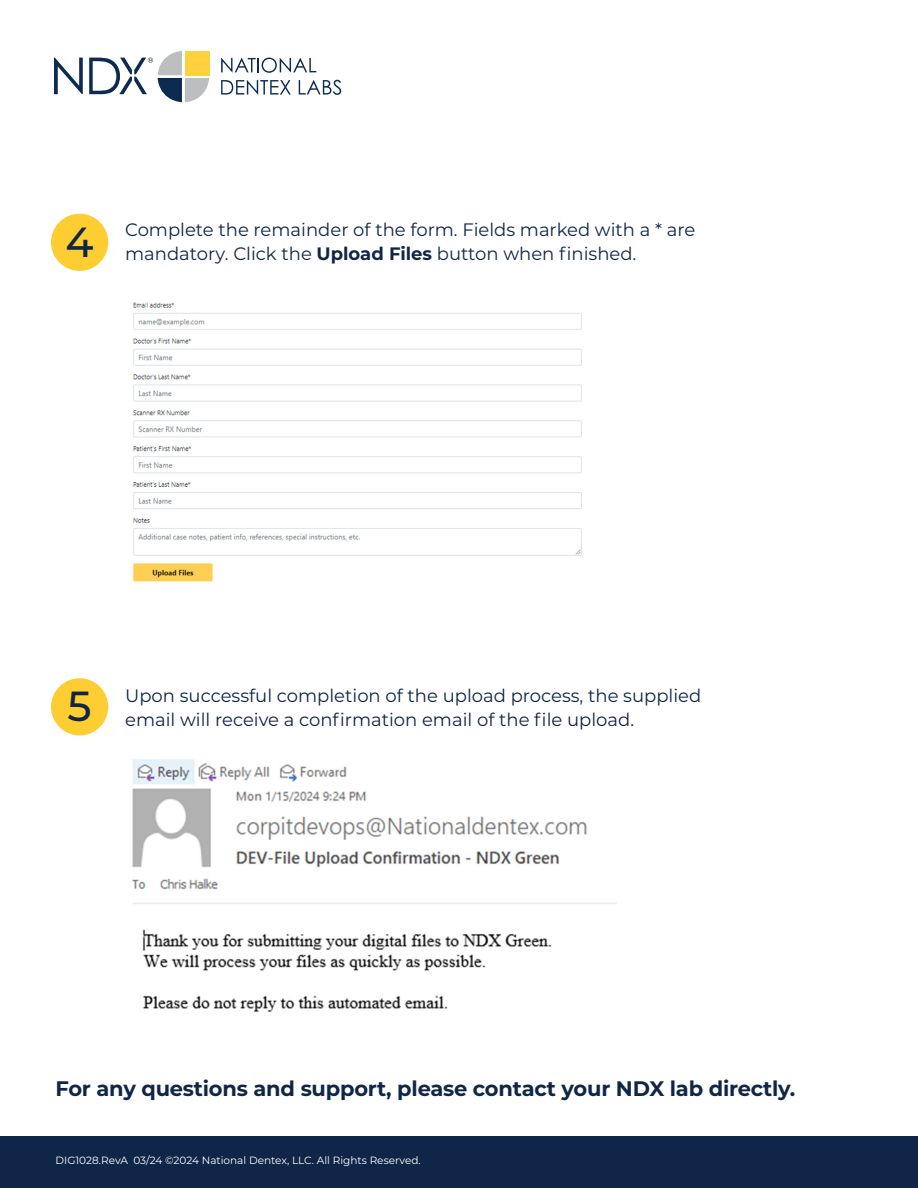
<style>
.page{position:relative;width:918px;height:1188px;background:#fff}
.page>*{position:absolute;margin:0;border:0;box-sizing:border-box;transform-origin:0 0}
.t1{font:500 42px "Montserrat";color:#102649}
.t2{font:700 21px "Montserrat";letter-spacing:-.01em;color:#102649}
.t3{font:18px/24px "Montserrat";color:#102649}
.t4{font:10.5px "Montserrat";color:#fff}
.s1{font-weight:700}
</style>
<div class="page">
<div style="left:51px;top:214px;width:57px;height:57px;background:#fecd32;border-radius:50%"></div>
<div style="left:51px;top:678px;width:57px;height:57px;background:#fecd32;border-radius:50%"></div>
<img style="left:133px;top:302px;width:449px;height:280px">
<img style="left:132px;top:759px;width:484px;height:253px">
<div style="left:0;top:1136px;width:918px;height:52px;background:#102649"></div>
<svg style="left:221px;top:58px;width:95px;height:15px"></svg>
<svg style="left:221px;top:80px;width:70px;height:15px"></svg>
<svg style="left:299px;top:80px;width:42px;height:15px"></svg>
<svg style="left:54px;top:58px;width:29px;height:36px"></svg>
<svg style="left:89px;top:51px;width:120px;height:51px"></svg>
<h1 class="t1" style="left:66px;top:212px;width:30px">4</h1>
<p class="t3" style="left:125px;top:217px;width:572px">Complete the remainder of the form. Fields marked with a * are mandatory. Click the <span class="s1">Upload Files</span> button when finished.</p>
<h1 class="t1" style="left:68px;top:677px;width:26px">5</h1>
<p class="t3" style="left:125px;top:683px;width:578px">Upon successful completion of the upload process, the supplied email will receive a confirmation email of the file upload.</p>
<p class="t2" style="left:56px;top:1073px;width:741px">For any questions and support, please contact your NDX lab directly.</p>
<p class="t4" style="left:56px;top:1153px;width:367px">DIG1028.RevA 03/24 ©2024 National Dentex, LLC. All Rights Reserved.</p>
</div>
